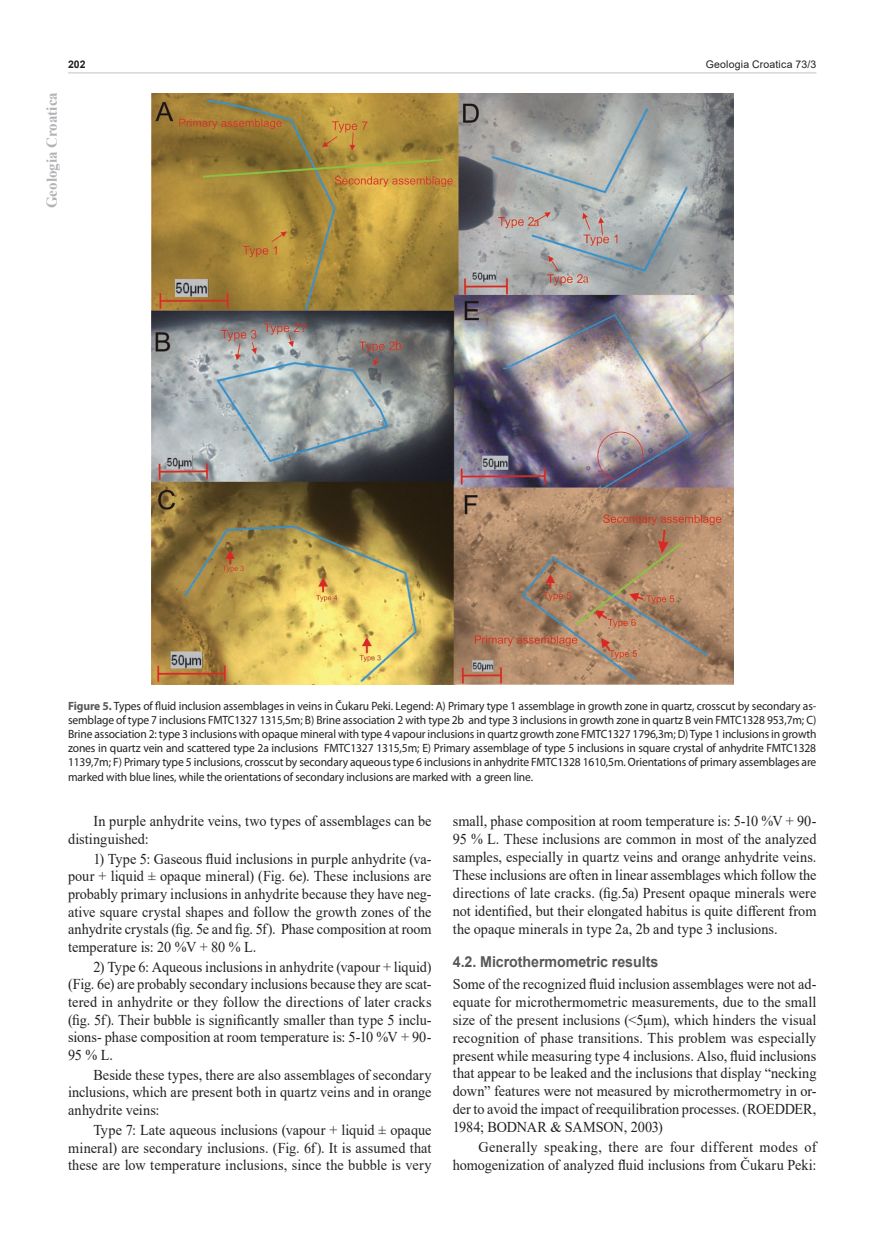
<style>
.page{position:relative;width:893px;height:1234px;background:#fff}
.page>*{position:absolute;margin:0;border:0;box-sizing:border-box;transform-origin:0 0}
.t1{font:15px/17.7px "Times New Roman";letter-spacing:.005em;color:#231f20;text-align:justify;scale:.95 1}
.t2{font:700 15px "Arial";letter-spacing:-.005em;color:#57585a;scale:.95 1}
.t3{font:700 15px "Times New Roman";color:#b2b3b7}
.t4{font:12px/14.1px "Myriad Pro";letter-spacing:-.01em;color:#231f20;text-align:justify;scale:.96 1}
.t5{font:10.5px "Arial";letter-spacing:.015em;color:#231f20}
.t6{font:700 10.5px "Arial";color:#231f20}
.s1{font-weight:700;color:#57585a}
</style>
<div class="page">
<hr style="left:68px;top:72px;width:748px;height:1px;background:#c7c8ca">
<img style="left:151px;top:94px;width:582px;height:590px">
<p class="t6" style="left:68px;top:57px;width:19px">202</p>
<p class="t5" style="left:706px;top:57px;width:112px">Geologia Croatica 73/3</p>
<p class="t3" style="left:41px;top:208px;width:118px;rotate:-90deg">Geologia Croatica</p>
<p class="t4" style="left:68px;top:699px;width:781px"><span class="s1">Figure 5.</span> Types of fluid inclusion assemblages in veins in Čukaru Peki. Legend: A) Primary type 1 assemblage in growth zone in quartz, crosscut by secondary as&shy;semblage of type 7 inclusions FMTC1327 1315,5m; B) Brine association 2 with type 2b and type 3 inclusions in growth zone in quartz B vein FMTC1328 953,7m; C)<br>Brine association 2: type 3 inclusions with opaque mineral with type 4 vapour inclusions in quartz growth zone FMTC1327 1796,3m; D) Type 1 inclusions in growth zones in quartz vein and scattered type 2a inclusions FMTC1327 1315,5m; E) Primary assemblage of type 5 inclusions in square crystal of anhydrite FMTC1328<br>1139,7m; F) Primary type 5 inclusions, crosscut by secondary aqueous type 6 inclusions in anhydrite FMTC1328 1610,5m. Orientations of primary assemblages are marked with blue lines, while the orientations of secondary inclusions are marked with a green line.</p>
<p class="t1" style="left:68px;top:811px;width:384px;text-indent:26px">In purple anhydrite veins, two types of assemblages can be distinguished:</p>
<p class="t1" style="left:68px;top:849px;width:384px;text-indent:26px">1) Type 5: Gaseous fluid inclusions in purple anhydrite (va&shy;pour + liquid ± opaque mineral) (Fig. 6e). These inclusions are probably primary inclusions in anhydrite because they have neg&shy;ative square crystal shapes and follow the growth zones of the anhydrite crystals (fig. 5e and fig. 5f). Phase composition at room temperature is: 20 %V + 80 % L.</p>
<p class="t1" style="left:68px;top:957px;width:384px;text-indent:26px">2) Type 6: Aqueous inclusions in anhydrite (vapour + liquid) (Fig. 6e) are probably secondary inclusions because they are scat&shy;tered in anhydrite or they follow the directions of later cracks (fig. 5f). Their bubble is significantly smaller than type 5 inclu&shy;sions- phase composition at room temperature is: 5-10 %V + 90- 95 % L.</p>
<p class="t1" style="left:68px;top:1065px;width:384px;text-indent:26px">Beside these types, there are also assemblages of secondary inclusions, which are present both in quartz veins and in orange anhydrite veins:</p>
<p class="t1" style="left:68px;top:1120px;width:384px;text-indent:26px">Type 7: Late aqueous inclusions (vapour + liquid ± opaque mineral) are secondary inclusions. (Fig. 6f). It is assumed that these are low temperature inclusions, since the bubble is very</p>
<p class="t1" style="left:453px;top:811px;width:384px">small, phase composition at room temperature is: 5-10 %V + 90- 95 % L. These inclusions are common in most of the analyzed samples, especially in quartz veins and orange anhydrite veins.<br>These inclusions are often in linear assemblages which follow the directions of late cracks. (fig.5a) Present opaque minerals were not identified, but their elongated habitus is quite different from the opaque minerals in type 2a, 2b and type 3 inclusions.</p>
<p class="t2" style="left:453px;top:950px;width:218px">4.2. Microthermometric results</p>
<p class="t1" style="left:453px;top:974px;width:384px">Some of the recognized fluid inclusion assemblages were not ad&shy;equate for microthermometric measurements, due to the small size of the present inclusions (&lt;5μm), which hinders the visual recognition of phase transitions. This problem was especially present while measuring type 4 inclusions. Also, fluid inclusions that appear to be leaked and the inclusions that display “necking down” features were not measured by microthermometry in or&shy;der to avoid the impact of reequilibration processes. (ROEDDER, 1984; BODNAR &amp; SAMSON, 2003)</p>
<p class="t1" style="left:453px;top:1137px;width:384px;text-align:right">Generally speaking, there are four different modes of homogenization of analyzed fluid inclusions from Čukaru Peki:</p>
</div>
